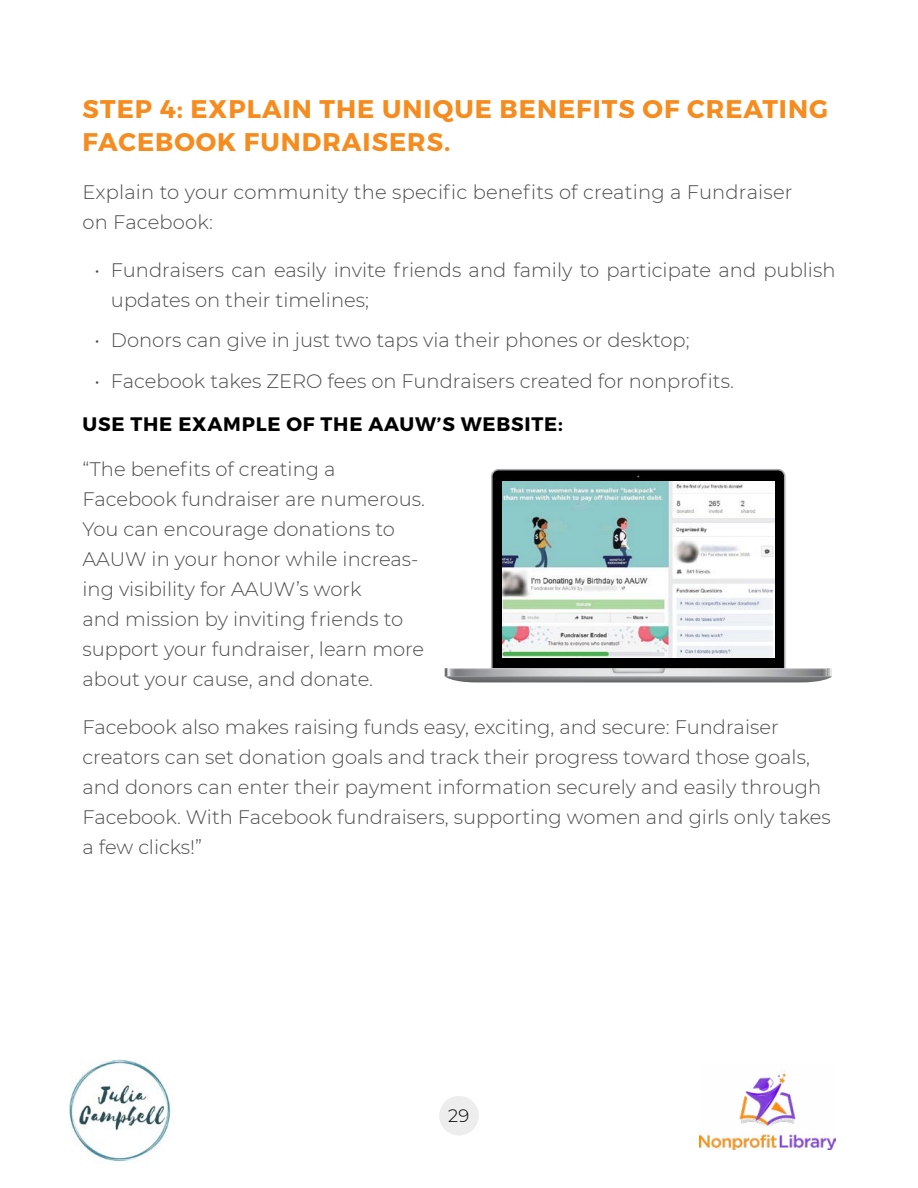
<style>
.page{position:relative;width:918px;height:1188px;background:#fff}
.page>*{position:absolute;margin:0;border:0;box-sizing:border-box;transform-origin:0 0}
.t1{font:700 25.5px/33px "Montserrat";letter-spacing:.04em;color:#f68b1e}
.t2{font:300 19.5px/30px "Montserrat";color:#4c4c4e}
.t3{font:700 19.5px "Montserrat";letter-spacing:.04em;color:#000}
.t4{font:300 18px "Montserrat";color:#000}
</style>
<div class="page">
<img style="left:700px;top:1071px;width:135px;height:79px">
<div style="left:439px;top:1096px;width:40px;height:40px;background:#ededee;border-radius:50%"></div>
<img style="left:69px;top:1059px;width:103px;height:103px">
<div style="left:493px;top:470px;width:291px;height:198px;background:#000"></div>
<svg style="left:445px;top:668px;width:387px;height:8px"></svg>
<img style="left:450px;top:668px;width:377px;height:8px">
<img style="left:445px;top:676px;width:387px;height:6px">
<img style="left:612px;top:668px;width:53px;height:5px">
<img style="left:502px;top:481px;width:272px;height:177px">
<h1 class="t1" style="left:83px;top:93px;width:747px">STEP 4: EXPLAIN THE UNIQUE BENEFITS OF CREATING<br>FACEBOOK FUNDRAISERS.</h1>
<p class="t2" style="left:82px;top:176px;width:712px">Explain to your community the specific benefits of creating a Fundraiser on Facebook:</p>
<p class="t2" style="left:111px;top:254px;width:726px;text-indent:-16px">• Fundraisers can easily invite friends and family to participate and publish updates on their timelines;</p>
<p class="t2" style="left:94px;top:325px;width:597px">• Donors can give in just two taps via their phones or desktop;</p>
<p class="t2" style="left:94px;top:365px;width:641px">• Facebook takes ZERO fees on Fundraisers created for nonprofits.</p>
<p class="t3" style="left:83px;top:412px;width:482px">USE THE EXAMPLE OF THE AAUW’S WEBSITE:</p>
<p class="t2" style="left:82px;top:454px;width:344px">“The benefits of creating a<br>Facebook fundraiser are numerous.<br>You can encourage donations to<br>AAUW in your honor while increas&shy;ing visibility for AAUW’s work<br>and mission by inviting friends to support your fundraiser, learn more about your cause, and donate.</p>
<p class="t2" style="left:82px;top:712px;width:750px">Facebook also makes raising funds easy, exciting, and secure: Fundraiser creators can set donation goals and track their progress toward those goals, and donors can enter their payment information securely and easily through Facebook. With Facebook fundraisers, supporting women and girls only takes a few clicks!”</p>
<p class="t4" style="left:448px;top:1104px;width:22px">29</p>
</div>
